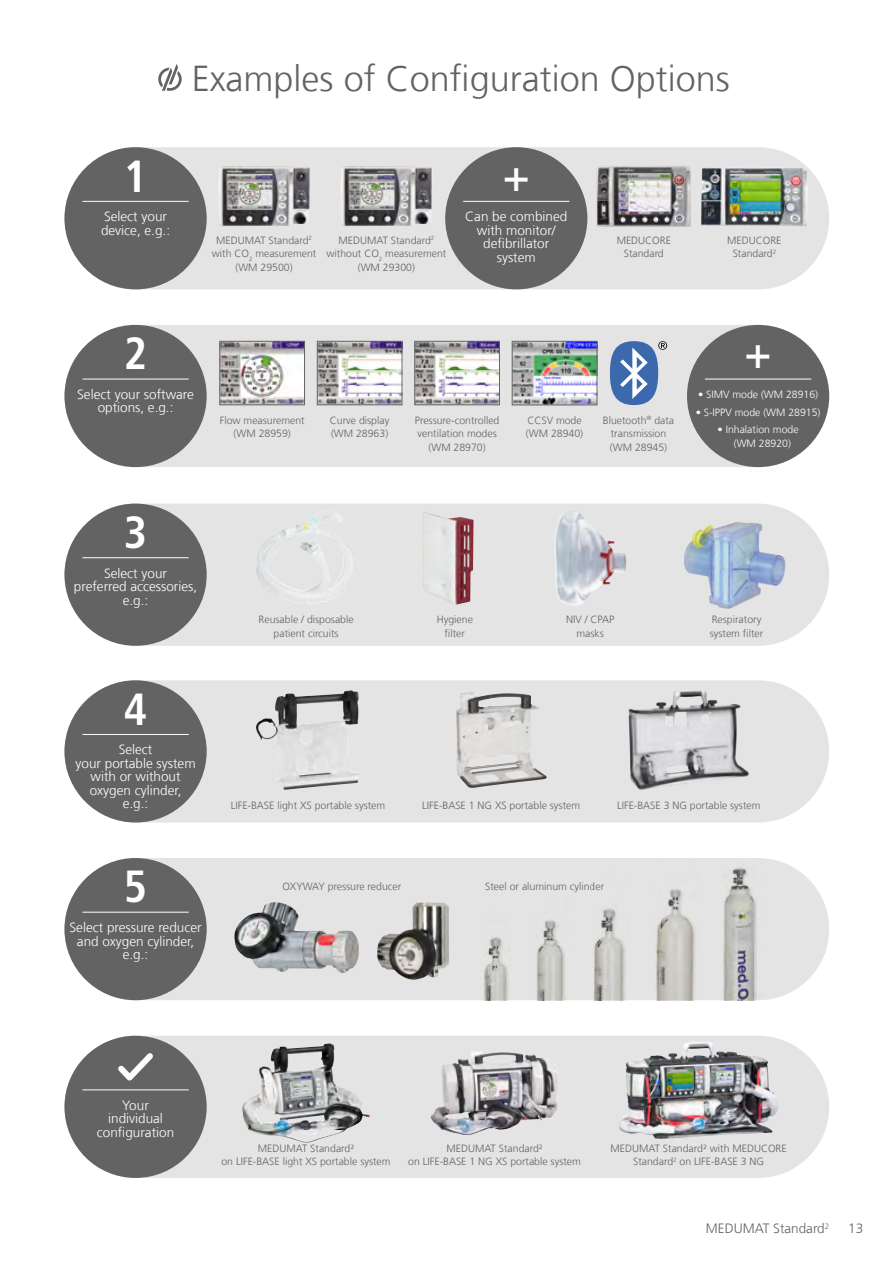
<style>
.page{position:relative;width:893px;height:1263px;background:#fff}
.page>*{position:absolute;margin:0;border:0;box-sizing:border-box;transform-origin:0 0}
.t1{font:700 condensed 45px "Frutiger LT Com";color:#fff}
.t2{font:300 36px "Frutiger LT Com";color:#636363}
.t3{font:300 13.5px/13.5px "Frutiger LT Com";color:#fff;text-align:center}
.t4{font:300 13.5px "Frutiger LT Com";color:#636363}
.t5{font:300 10.5px/13.5px "Frutiger LT Com";color:#636363;text-align:center}
.t6{font:300 10.5px/13.5px "Frutiger LT Com";color:#fff}
.t7{font:300 7.8px "Frutiger LT Com";color:#636363}
</style>
<div class="page">
<div style="left:65px;top:504px;width:764px;height:142px;background:#e4e4e4"></div>
<div style="left:64px;top:504px;width:143px;height:142px;background:#636363;border-radius:50%"></div>
<hr style="left:82px;top:557px;width:107px;height:1px;background:#fff">
<img style="left:683px;top:522px;width:104px;height:87px">
<img style="left:422px;top:511px;width:51px;height:93px">
<img style="left:554px;top:509px;width:72px;height:97px">
<img style="left:256px;top:508px;width:102px;height:98px">
<svg style="left:65px;top:680px;width:764px;height:142px;background:#e4e4e4"></svg>
<img style="left:629px;top:690px;width:120px;height:100px">
<img style="left:456px;top:692px;width:91px;height:96px">
<div style="left:64px;top:680px;width:143px;height:142px;background:#636363;border-radius:50%"></div>
<hr style="left:82px;top:734px;width:107px;height:1px;background:#fff">
<img style="left:256px;top:690px;width:95px;height:40px">
<svg style="left:69px;top:1036px;width:760px;height:142px;background:#dcdcdd"></svg>
<div style="left:64px;top:1036px;width:143px;height:142px;background:#636363;border-radius:50%"></div>
<svg style="left:118px;top:1053px;width:35px;height:28px"></svg>
<hr style="left:82px;top:1089px;width:107px;height:1px;background:#fff">
<img style="left:242px;top:1043px;width:128px;height:100px">
<img style="left:619px;top:1042px;width:83px;height:93px">
<img style="left:431px;top:1051px;width:122px;height:84px">
<svg style="left:65px;top:147px;width:764px;height:142px;background:#e5e5e5"></svg>
<div style="left:64px;top:147px;width:143px;height:142px;background:#636363;border-radius:50%"></div>
<hr style="left:82px;top:201px;width:107px;height:1px;background:#fff">
<div style="left:445px;top:147px;width:142px;height:142px;background:#636363;border-radius:50%"></div>
<hr style="left:463px;top:201px;width:106px;height:1px;background:#fff">
<img style="left:218px;top:166px;width:92px;height:60px">
<img style="left:340px;top:166px;width:92px;height:60px">
<img style="left:597px;top:166px;width:94px;height:60px">
<img style="left:701px;top:167px;width:107px;height:59px">
<svg style="left:158px;top:64px;width:24px;height:27px"></svg>
<svg style="left:73px;top:325px;width:756px;height:142px;background:#e3e3e4"></svg>
<div style="left:64px;top:325px;width:143px;height:142px;background:#636363;border-radius:50%"></div>
<hr style="left:82px;top:379px;width:107px;height:1px;background:#fff">
<img style="left:222px;top:343px;width:81px;height:60px">
<div style="left:220px;top:341px;width:85px;height:64px;border:1px solid #636363"></div>
<img style="left:319px;top:343px;width:81px;height:60px">
<div style="left:317px;top:341px;width:85px;height:64px;border:1px solid #636363"></div>
<img style="left:417px;top:343px;width:81px;height:60px">
<div style="left:415px;top:341px;width:85px;height:64px;border:1px solid #636363"></div>
<img style="left:514px;top:343px;width:81px;height:60px">
<div style="left:512px;top:341px;width:85px;height:64px;border:1px solid #636363"></div>
<svg style="left:658px;top:341px;width:9px;height:9px"></svg>
<div style="left:610px;top:341px;width:48px;height:64px;background:#3c68ae;border-radius:50%"></div>
<svg style="left:620px;top:347px;width:28px;height:52px"></svg>
<div style="left:687px;top:325px;width:142px;height:142px;background:#636363;border-radius:50%"></div>
<hr style="left:705px;top:379px;width:106px;height:1px;background:#fff">
<svg style="left:69px;top:858px;width:760px;height:142px;background:#e5e5e5"></svg>
<img style="left:722px;top:859px;width:39px;height:141px">
<div style="left:64px;top:858px;width:143px;height:142px;background:#636363;border-radius:50%"></div>
<hr style="left:82px;top:912px;width:107px;height:1px;background:#fff">
<img style="left:377px;top:902px;width:72px;height:78px">
<img style="left:234px;top:902px;width:125px;height:71px">
<img style="left:654px;top:859px;width:45px;height:141px">
<img style="left:593px;top:859px;width:36px;height:141px">
<img style="left:535px;top:859px;width:33px;height:141px">
<img style="left:483px;top:859px;width:28px;height:141px">
<h1 class="t1" style="left:124px;top:149px;width:25px">1</h1>
<p class="t3" style="left:101px;top:210px;width:71px;text-align:left">Select your device, e.g.:</p>
<h2 class="t2" style="left:192px;top:57px;width:540px">Examples of Configuration Options</h2>
<h1 class="t1" style="left:503px;top:148px;width:28px">+</h1>
<p class="t3" style="left:465px;top:210px;width:104px">Can be combined with monitor/ defibrillator system</p>
<p class="t5" style="left:212px;top:234px;width:106px">MEDUMAT Standard<sup>2 </sup>with CO<sub>2</sub> measurement (WM 29500)</p>
<p class="t5" style="left:326px;top:234px;width:121px">MEDUMAT Standard<sup>2 </sup>without CO<sub>2</sub> measurement (WM 29300)</p>
<p class="t5" style="left:617px;top:234px;width:56px">MEDUCORE<br>Standard</p>
<p class="t5" style="left:727px;top:234px;width:56px">MEDUCORE<br>Standard<sup>2</sup></p>
<h1 class="t1" style="left:124px;top:327px;width:25px">2</h1>
<p class="t3" style="left:77px;top:388px;width:118px">Select your software options, e.g.:</p>
<p class="t5" style="left:220px;top:413px;width:86px">Flow measurement (WM 28959)</p>
<p class="t5" style="left:330px;top:413px;width:61px;text-align:left">Curve display (WM 28963)</p>
<p class="t5" style="left:415px;top:413px;width:86px">Pressure-controlled ventilation modes (WM 28970)</p>
<p class="t5" style="left:526px;top:414px;width:59px;text-align:left">CCSV mode (WM 28940)</p>
<p class="t5" style="left:603px;top:413px;width:73px">Bluetooth<sup>®</sup> data transmission (WM 28945)</p>
<h1 class="t1" style="left:745px;top:326px;width:28px">+</h1>
<p class="t6" style="left:698px;top:387px;width:122px">• SIMV mode (WM 28916)</p>
<p class="t6" style="left:696px;top:405px;width:126px">• S-IPPV mode (WM 28915)</p>
<p class="t6" style="left:734px;top:423px;width:66px;text-indent:-16px">• Inhalation mode (WM 28920)</p>
<h1 class="t1" style="left:124px;top:506px;width:25px">3</h1>
<p class="t3" style="left:74px;top:566px;width:125px">Select your<br>preferred accessories, e.g.:</p>
<h1 class="t1" style="left:124px;top:682px;width:25px">4</h1>
<p class="t3" style="left:76px;top:743px;width:122px">Select<br>your portable system with or without oxygen cylinder, e.g.:</p>
<h1 class="t1" style="left:124px;top:860px;width:25px">5</h1>
<p class="t3" style="left:70px;top:921px;width:134px">Select pressure reducer and oxygen cylinder, e.g.:</p>
<p class="t5" style="left:259px;top:613px;width:97px">Reusable / disposable patient circuits</p>
<p class="t5" style="left:437px;top:613px;width:38px">Hygiene filter</p>
<p class="t5" style="left:566px;top:613px;width:50px">NIV / CPAP masks</p>
<p class="t5" style="left:710px;top:613px;width:55px;text-align:left">Respiratory system filter</p>
<p class="t5" style="left:231px;top:798px;width:156px">LIFE-BASE light XS portable system</p>
<p class="t5" style="left:422px;top:798px;width:160px">LIFE-BASE 1 NG XS portable system</p>
<p class="t5" style="left:617px;top:798px;width:145px">LIFE-BASE 3 NG portable system</p>
<p class="t5" style="left:282px;top:879px;width:120px">OXYWAY pressure reducer</p>
<p class="t5" style="left:485px;top:879px;width:120px">Steel or aluminum cylinder</p>
<p class="t3" style="left:97px;top:1098px;width:79px">Your individual configuration</p>
<p class="t5" style="left:221px;top:1141px;width:171px">MEDUMAT Standard²<br>on LIFE-BASE light XS portable system</p>
<p class="t5" style="left:408px;top:1141px;width:174px">MEDUMAT Standard²<br>on LIFE-BASE 1 NG XS portable system</p>
<p class="t5" style="left:610px;top:1141px;width:178px">MEDUMAT Standard² with MEDUCORE<br>Standard<sup>2</sup> on LIFE-BASE 3 NG</p>
<p class="t4" style="left:706px;top:1221px;width:120px">MEDUMAT Standard</p>
<p class="t4" style="left:848px;top:1221px;width:17px">13</p>
<p class="t7" style="left:825px;top:1221px;width:6px">2</p>
</div>
